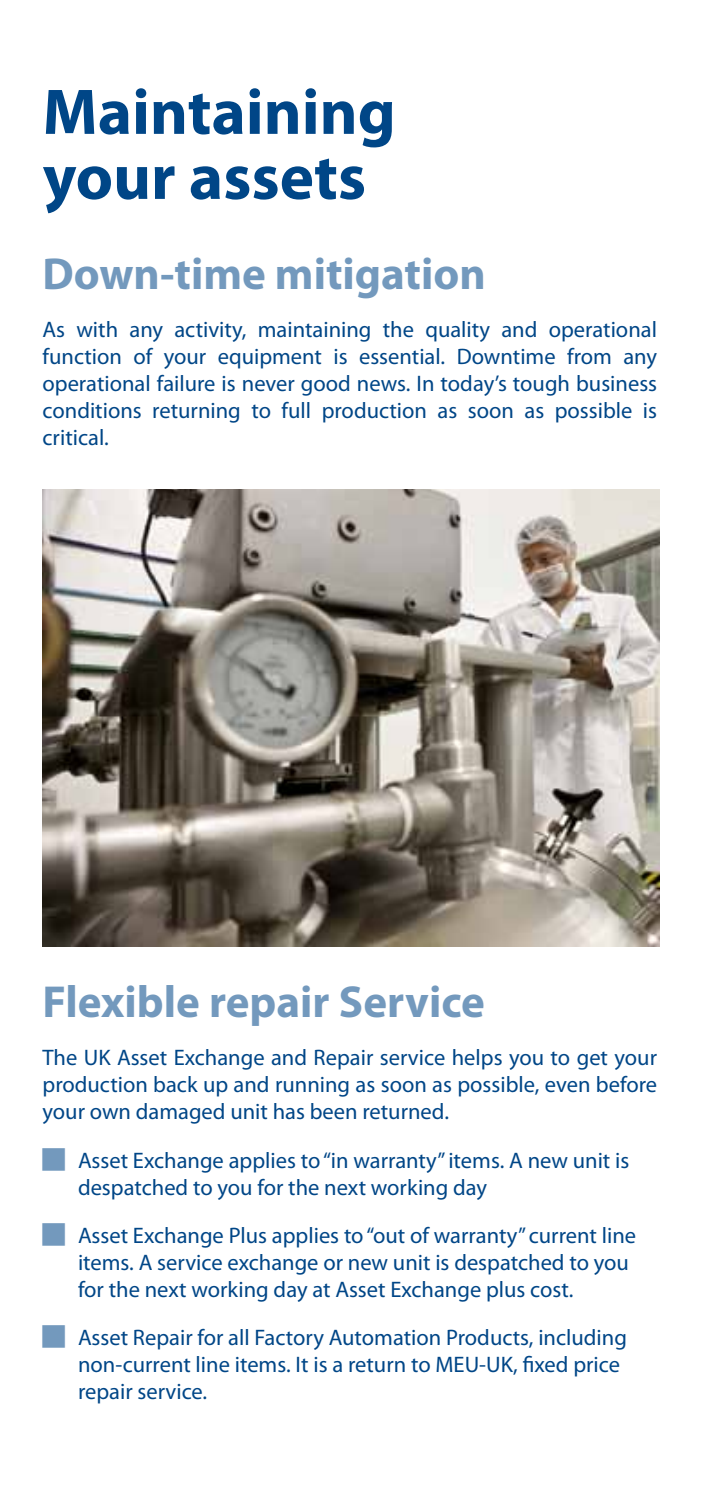
<style>
.page{position:relative;width:702px;height:1489px;background:#fff}
.page>*{position:absolute;margin:0;border:0;box-sizing:border-box;transform-origin:0 0}
.t1{font:700 65px/65px "Myriad Pro";color:#004687}
.t2{font:700 45px "Myriad Pro";color:#7399bd}
.t3{font:22.5px/27px "Myriad Pro";color:#004687}
.s1{font-family:"Adobe Fangsong Std";color:#7399bd}
</style>
<div class="page">
<img style="left:43px;top:490px;width:616px;height:456px">
<h1 class="t1" style="left:43px;top:77px;width:355px">Maintaining your assets</h1>
<h2 class="t2" style="left:43px;top:244px;width:445px">Down-time mitigation</h2>
<p class="t3" style="left:43px;top:316px;width:616px;text-align:justify">As with any activity, maintaining the quality and operational function of your equipment is essential. Downtime from any operational failure is never good news. In today’s tough business conditions returning to full production as soon as possible is critical.</p>
<h2 class="t2" style="left:43px;top:972px;width:444px">Flexible repair Service</h2>
<p class="t3" style="left:43px;top:1043px;width:616px;text-align:justify">The UK Asset Exchange and Repair service helps you to get your production back up and running as soon as possible, even before your own damaged unit has been returned.</p>
<p class="t3" style="left:78px;top:1146px;width:553px;text-indent:-35px"><span class="s1">█</span> Asset Exchange applies to “in warranty” items. A new unit is despatched to you for the next working day</p>
<p class="t3" style="left:78px;top:1221px;width:559px;text-indent:-35px"><span class="s1">█</span> Asset Exchange Plus applies to “out of warranty” current line items. A service exchange or new unit is despatched to you for the next working day at Asset Exchange plus cost.</p>
<p class="t3" style="left:78px;top:1323px;width:550px;text-indent:-35px"><span class="s1">█</span> Asset Repair for all Factory Automation Products, including non-current line items. It is a return to MEU-UK, fixed price repair service.</p>
</div>
